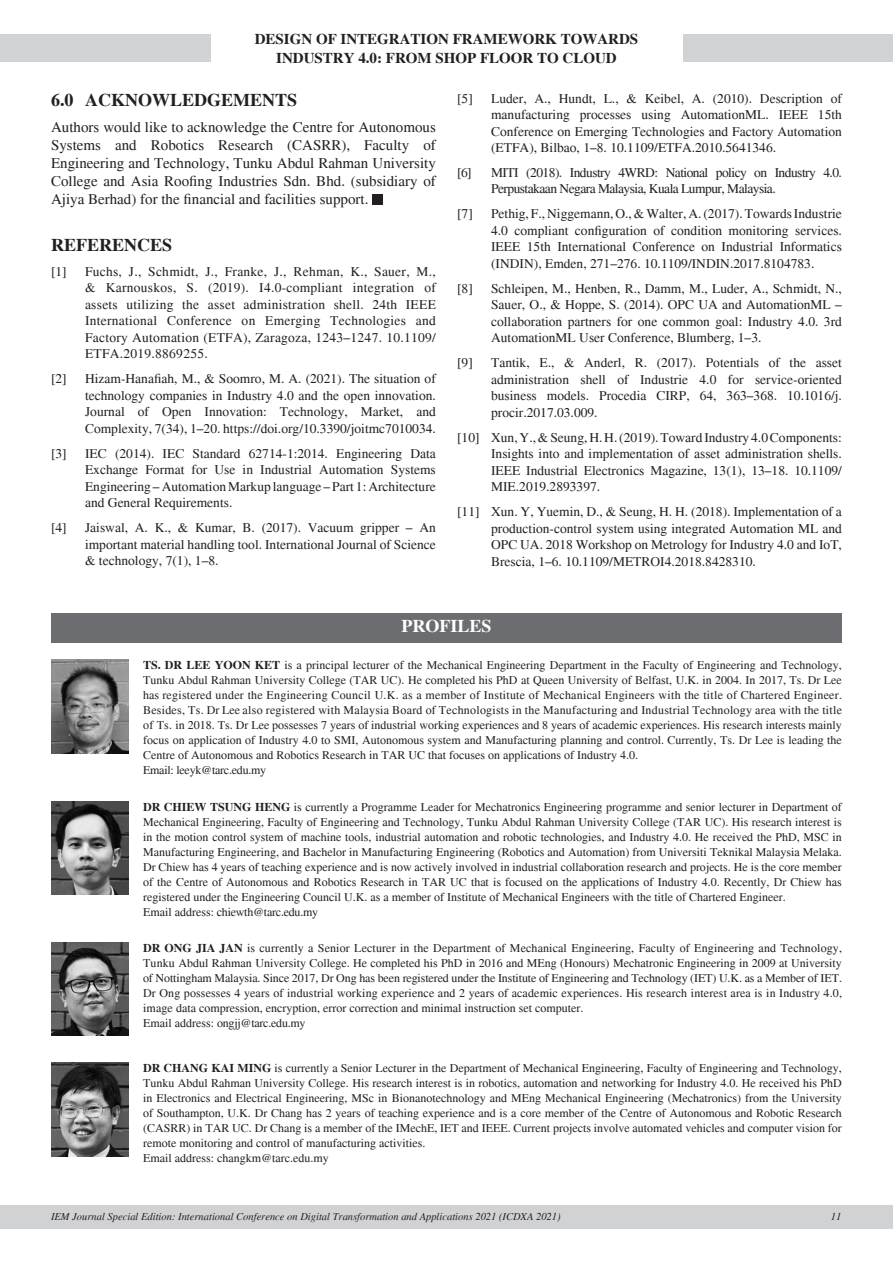
<style>
.page{position:relative;width:893px;height:1263px;background:#fff}
.page>*{position:absolute;margin:0;border:0;box-sizing:border-box;transform-origin:0 0}
.Subhead_A{font:700 18px "Times";color:#231f20}
.Subhead_A-2{font:700 18px "Times";color:#fff}
.Article_subparagraph{font:15px/18px "Times";color:#231f20;text-align:justify}
.t1{font:700 15px/19.5px "Times";color:#231f20;text-align:center}
.Reference_text{font:13.5px/16.5px "Times";color:#231f20;text-align:justify}
.Reference_text-2{font:13.5px/16.5px "Times";letter-spacing:-.04em;color:#231f20}
.Profiles_text{font:12px/15px "Times";color:#231f20;text-align:justify}
.Profiles_text-2{font:12px "Times";letter-spacing:-.02em;color:#231f20}
.t2{font:italic 10.5px "Times";color:#231f20}
.s1{font-weight:700}
</style>
<div class="page">
<div style="left:0;top:1205px;width:893px;height:24px;background:#d1d2d4"></div>
<div style="left:683px;top:34px;width:210px;height:28px;background:#d1d2d4"></div>
<div style="left:0;top:34px;width:210px;height:28px;background:#d1d2d4"></div>
<div style="left:372px;top:194px;width:11px;height:10px;background:#231f20"></div>
<div style="left:51px;top:613px;width:791px;height:30px;background:#6c6d70"></div>
<img style="left:51px;top:660px;width:77px;height:93px">
<img style="left:51px;top:801px;width:77px;height:94px">
<img style="left:51px;top:942px;width:77px;height:94px">
<img style="left:51px;top:1063px;width:77px;height:93px">
<p class="t1" style="left:255px;top:29px;width:385px">DESIGN OF INTEGRATION FRAMEWORK TOWARDS<br>INDUSTRY 4.0: FROM SHOP FLOOR TO CLOUD</p>
<p class="Subhead_A" style="left:51px;top:89px;width:248px">6.0 ACKNOWLEDGEMENTS</p>
<p class="Article_subparagraph" style="left:51px;top:118px;width:386px">Authors would like to acknowledge the Centre for Autonomous Systems and Robotics Research (CASRR), Faculty of Engineering and Technology, Tunku Abdul Rahman University College and Asia Roofing Industries Sdn. Bhd. (subsidiary of Ajiya Berhad) for the financial and facilities support.</p>
<p class="Subhead_A" style="left:51px;top:234px;width:123px">REFERENCES</p>
<p class="Reference_text" style="left:51px;top:263px;width:17px">[1]</p>
<p class="Reference_text" style="left:85px;top:263px;width:352px">Fuchs, J., Schmidt, J., Franke, J., Rehman, K., Sauer, M., &amp; Karnouskos, S. (2019). I4.0-compliant integration of assets utilizing the asset administration shell. 24th IEEE International Conference on Emerging Technologies and Factory Automation (ETFA), Zaragoza, 1243–1247. 10.1109/ ETFA.2019.8869255.</p>
<p class="Reference_text" style="left:51px;top:371px;width:17px">[2]</p>
<p class="Reference_text" style="left:85px;top:371px;width:352px">Hizam-Hanafiah, M., &amp; Soomro, M. A. (2021). The situation of technology companies in Industry 4.0 and the open innovation.<br>Journal of Open Innovation: Technology, Market, and Complexity, 7(34), 1–20. https://doi.org/10.3390/joitmc7010034.</p>
<p class="Reference_text" style="left:51px;top:445px;width:17px">[3]</p>
<p class="Reference_text" style="left:85px;top:445px;width:352px">IEC (2014). IEC Standard 62714-1:2014. Engineering Data Exchange Format for Use in Industrial Automation Systems Engineering – Automation Markup language – Part 1: Architecture and General Requirements.</p>
<p class="Reference_text" style="left:51px;top:520px;width:17px">[4]</p>
<p class="Reference_text" style="left:85px;top:520px;width:352px">Jaiswal, A. K., &amp; Kumar, B. (2017). Vacuum gripper – An important material handling tool. International Journal of Science &amp; technology, 7(1), 1–8.</p>
<p class="Reference_text" style="left:457px;top:90px;width:17px">[5]</p>
<p class="Reference_text" style="left:491px;top:90px;width:352px">Luder, A., Hundt, L., &amp; Keibel, A. (2010). Description of manufacturing processes using AutomationML. IEEE 15th Conference on Emerging Technologies and Factory Automation (ETFA), Bilbao, 1–8. 10.1109/ETFA.2010.5641346.</p>
<p class="Reference_text" style="left:457px;top:164px;width:16px">[6]</p>
<p class="Reference_text-2" style="left:491px;top:164px;width:352px">MITI (2018). Industry 4WRD: National policy on Industry 4.0.<br>Perpustakaan Negara Malaysia, Kuala Lumpur, Malaysia.</p>
<p class="Reference_text" style="left:457px;top:205px;width:17px">[7]</p>
<p class="Reference_text" style="left:491px;top:205px;width:352px">Pethig, F., Niggemann, O., &amp; Walter, A. (2017). Towards Industrie 4.0 compliant configuration of condition monitoring services.<br>IEEE 15th International Conference on Industrial Informatics (INDIN), Emden, 271–276. 10.1109/INDIN.2017.8104783.</p>
<p class="Reference_text" style="left:457px;top:280px;width:17px">[8]</p>
<p class="Reference_text" style="left:491px;top:280px;width:352px">Schleipen, M., Henben, R., Damm, M., Luder, A., Schmidt, N., Sauer, O., &amp; Hoppe, S. (2014). OPC UA and AutomationML – collaboration partners for one common goal: Industry 4.0. 3rd AutomationML User Conference, Blumberg, 1–3.</p>
<p class="Reference_text" style="left:457px;top:354px;width:17px">[9]</p>
<p class="Reference_text" style="left:491px;top:354px;width:352px">Tantik, E., &amp; Anderl, R. (2017). Potentials of the asset administration shell of Industrie 4.0 for service-oriented business models. Procedia CIRP, 64, 363–368. 10.1016/j. procir.2017.03.009.</p>
<p class="Reference_text" style="left:491px;top:429px;width:352px;text-indent:-34px">[10] Xun, Y., &amp; Seung, H. H. (2019). Toward Industry 4.0 Components:<br>Insights into and implementation of asset administration shells.<br>IEEE Industrial Electronics Magazine, 13(1), 13–18. 10.1109/ MIE.2019.2893397.</p>
<p class="Reference_text" style="left:491px;top:503px;width:352px;text-indent:-34px">[11] Xun. Y, Yuemin, D., &amp; Seung, H. H. (2018). Implementation of a production-control system using integrated Automation ML and OPC UA. 2018 Workshop on Metrology for Industry 4.0 and IoT, Brescia, 1–6. 10.1109/METROI4.2018.8428310.</p>
<p class="Subhead_A-2" style="left:401px;top:615px;width:92px">PROFILES</p>
<p class="Profiles_text" style="left:143px;top:658px;width:700px"><span class="s1">TS. DR LEE YOON KET</span> is a principal lecturer of the Mechanical Engineering Department in the Faculty of Engineering and Technology, Tunku Abdul Rahman University College (TAR UC). He completed his PhD at Queen University of Belfast, U.K. in 2004. In 2017, Ts. Dr Lee has registered under the Engineering Council U.K. as a member of Institute of Mechanical Engineers with the title of Chartered Engineer.<br>Besides, Ts. Dr Lee also registered with Malaysia Board of Technologists in the Manufacturing and Industrial Technology area with the title of Ts. in 2018. Ts. Dr Lee possesses 7 years of industrial working experiences and 8 years of academic experiences. His research interests mainly focus on application of Industry 4.0 to SMI, Autonomous system and Manufacturing planning and control. Currently, Ts. Dr Lee is leading the Centre of Autonomous and Robotics Research in TAR UC that focuses on applications of Industry 4.0.</p>
<p class="Profiles_text-2" style="left:143px;top:763px;width:125px">Email: leeyk@tarc.edu.my</p>
<p class="Profiles_text" style="left:143px;top:799px;width:700px"><span class="s1">DR CHIEW TSUNG HENG</span> is currently a Programme Leader for Mechatronics Engineering programme and senior lecturer in Department of Mechanical Engineering, Faculty of Engineering and Technology, Tunku Abdul Rahman University College (TAR UC). His research interest is in the motion control system of machine tools, industrial automation and robotic technologies, and Industry 4.0. He received the PhD, MSC in Manufacturing Engineering, and Bachelor in Manufacturing Engineering (Robotics and Automation) from Universiti Teknikal Malaysia Melaka.<br>Dr Chiew has 4 years of teaching experience and is now actively involved in industrial collaboration research and projects. He is the core member of the Centre of Autonomous and Robotics Research in TAR UC that is focused on the applications of Industry 4.0. Recently, Dr Chiew has registered under the Engineering Council U.K. as a member of Institute of Mechanical Engineers with the title of Chartered Engineer.</p>
<p class="Profiles_text-2" style="left:143px;top:905px;width:177px">Email address: chiewth@tarc.edu.my</p>
<p class="Profiles_text" style="left:143px;top:940px;width:700px"><span class="s1">DR ONG JIA JAN</span> is currently a Senior Lecturer in the Department of Mechanical Engineering, Faculty of Engineering and Technology, Tunku Abdul Rahman University College. He completed his PhD in 2016 and MEng (Honours) Mechatronic Engineering in 2009 at University of Nottingham Malaysia. Since 2017, Dr Ong has been registered under the Institute of Engineering and Technology (IET) U.K. as a Member of IET.<br>Dr Ong possesses 4 years of industrial working experience and 2 years of academic experiences. His research interest area is in Industry 4.0, image data compression, encryption, error correction and minimal instruction set computer.</p>
<p class="Profiles_text" style="left:143px;top:1015px;width:164px">Email address: ongjj@tarc.edu.my</p>
<p class="Profiles_text" style="left:143px;top:1060px;width:700px"><span class="s1">DR CHANG KAI MING</span> is currently a Senior Lecturer in the Department of Mechanical Engineering, Faculty of Engineering and Technology, Tunku Abdul Rahman University College. His research interest is in robotics, automation and networking for Industry 4.0. He received his PhD in Electronics and Electrical Engineering, MSc in Bionanotechnology and MEng Mechanical Engineering (Mechatronics) from the University of Southampton, U.K. Dr Chang has 2 years of teaching experience and is a core member of the Centre of Autonomous and Robotic Research (CASRR) in TAR UC. Dr Chang is a member of the IMechE, IET and IEEE. Current projects involve automated vehicles and computer vision for remote monitoring and control of manufacturing activities.</p>
<p class="Profiles_text" style="left:143px;top:1150px;width:187px">Email address: changkm@tarc.edu.my</p>
<p class="t2" style="left:51px;top:1210px;width:511px">IEM Journal Special Edition: International Conference on Digital Transformation and Applications 2021 (ICDXA 2021)</p>
<p class="t2" style="left:831px;top:1210px;width:12px">11</p>
</div>
